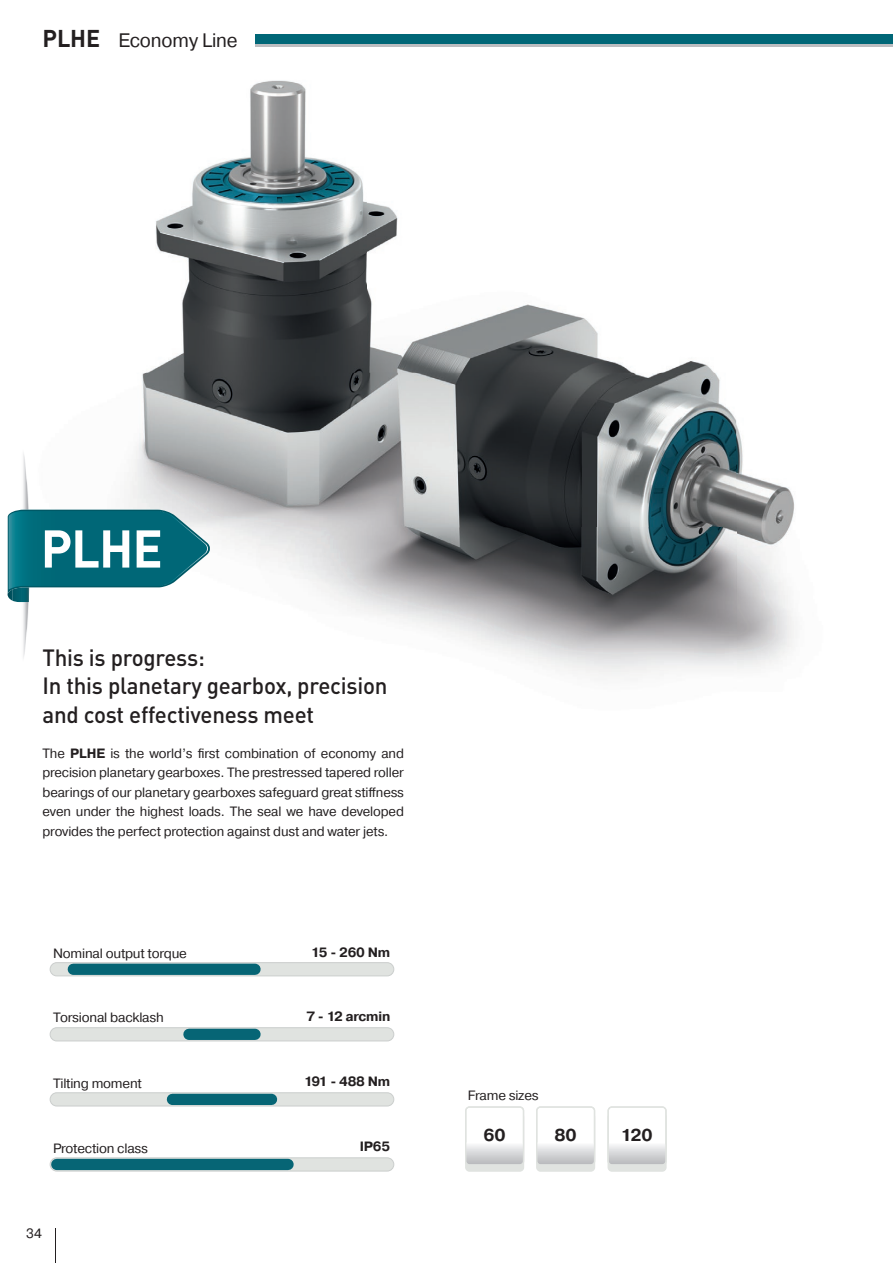
<style>
.page{position:relative;width:893px;height:1263px;background:#fff}
.page>*{position:absolute;margin:0;border:0;box-sizing:border-box;transform-origin:0 0}
.t1{font:700 52.2px "DIN Pro";color:#fff;scale:.96 1}
.t2{font:500 23.25px/28.5px "DIN Pro";letter-spacing:-.01em;color:#231f20;scale:.96 1}
.t3{font:19.5px "Pragmatica";letter-spacing:-.01em;color:#231f20}
.t4{font:700 17.25px "Pragmatica";color:#231f20}
.t5{font:13.5px/19.5px "Pragmatica";letter-spacing:-.015em;color:#231f20;text-align:justify}
.t6{font:700 13.5px "Pragmatica";letter-spacing:-.015em;color:#231f20}
.s1{font-family:"DIN Pro";font-weight:700;font-size:24px}
.s2{font-weight:700}
</style>
<div class="page">
<img style="left:128px;top:80px;width:607px;height:447px">
<img style="left:735px;top:419px;width:60px;height:251px">
<img style="left:211px;top:527px;width:525px;height:149px">
<img style="left:7px;top:516px;width:1px;height:80px">
<img style="left:23px;top:453px;width:5px;height:48px">
<img style="left:23px;top:603px;width:6px;height:55px">
<svg style="left:8px;top:501px;width:203px;height:102px"></svg>
<img style="left:13px;top:511px;width:143px;height:38px">
<img style="left:9px;top:511px;width:14px;height:6px">
<img style="left:156px;top:511px;width:1px;height:71px">
<img style="left:157px;top:511px;width:52px;height:75px">
<div style="left:466px;top:1113px;width:57px;height:58px;background:#e0e3e0;border-radius:4px"></div>
<div style="left:465px;top:1113px;width:59px;height:59px;border:1px solid #e0e3e0;border-radius:4px"></div>
<div style="left:466px;top:1107px;width:57px;height:58px;background:#fff;border-radius:4px"></div>
<svg style="left:466px;top:1145px;width:57px;height:20px"></svg>
<div style="left:465px;top:1106px;width:59px;height:59px;border:1px solid #e0e3e0;border-radius:4px"></div>
<div style="left:537px;top:1113px;width:57px;height:58px;background:#e0e3e0;border-radius:4px"></div>
<div style="left:536px;top:1113px;width:59px;height:59px;border:1px solid #e0e3e0;border-radius:4px"></div>
<div style="left:537px;top:1107px;width:57px;height:58px;background:#fff;border-radius:4px"></div>
<svg style="left:537px;top:1145px;width:57px;height:20px"></svg>
<div style="left:536px;top:1106px;width:59px;height:59px;border:1px solid #e0e3e0;border-radius:4px"></div>
<div style="left:608px;top:1113px;width:58px;height:58px;background:#e0e3e0;border-radius:4px"></div>
<div style="left:607px;top:1113px;width:60px;height:59px;border:1px solid #e0e3e0;border-radius:4px"></div>
<div style="left:608px;top:1107px;width:58px;height:58px;background:#fff;border-radius:4px"></div>
<svg style="left:608px;top:1145px;width:58px;height:20px"></svg>
<div style="left:607px;top:1106px;width:60px;height:59px;border:1px solid #e0e3e0;border-radius:4px"></div>
<div style="left:50px;top:963px;width:344px;height:13px;background:#e0e3e0;border-radius:7px"></div>
<div style="left:50px;top:962px;width:344px;height:14px;border:1px solid #cbcecd;border-radius:7px"></div>
<div style="left:50px;top:1028px;width:344px;height:13px;background:#e0e3e0;border-radius:7px"></div>
<div style="left:50px;top:1027px;width:344px;height:14px;border:1px solid #cbcecd;border-radius:7px"></div>
<div style="left:50px;top:1093px;width:344px;height:13px;background:#e0e3e0;border-radius:7px"></div>
<div style="left:50px;top:1092px;width:344px;height:14px;border:1px solid #cbcecd;border-radius:7px"></div>
<div style="left:50px;top:1158px;width:344px;height:13px;background:#e0e3e0;border-radius:7px"></div>
<div style="left:50px;top:1157px;width:344px;height:14px;border:1px solid #cbcecd;border-radius:7px"></div>
<div style="left:73px;top:964px;width:182px;height:11px;background:#066575"></div>
<div style="left:189px;top:1029px;width:66px;height:11px;background:#066575"></div>
<div style="left:172px;top:1094px;width:100px;height:11px;background:#066575"></div>
<div style="left:57px;top:1159px;width:231px;height:11px;background:#066575"></div>
<hr style="left:55px;top:1229px;width:1px;height:34px;background:#231f20">
<div style="left:256px;top:34px;width:637px;height:11px;background:#006777"></div>
<hr style="left:256px;top:45px;width:637px;height:2px;background:#bcbdc0">
<h3 class="t3" style="left:43px;top:28px;width:197px"><span class="s1">PLHE</span> Economy Line</h3>
<h1 class="t1" style="left:41px;top:508px;width:129px">PLHE</h1>
<h2 class="t2" style="left:43px;top:642px;width:361px">This is progress:<br>In this planetary gearbox, precision and cost effectiveness meet</h2>
<p class="t5" style="left:43px;top:744px;width:363px">The <span class="s2">PLHE</span> is the world’s first combination of economy and precision planetary gearboxes. The prestressed tapered roller bearings of our planetary gearboxes safeguard great stiffness even under the highest loads. The seal we have developed provides the perfect protection against dust and water jets.</p>
<p class="t5" style="left:53px;top:944px;width:135px">Nominal output torque</p>
<p class="t5" style="left:53px;top:1008px;width:112px">Torsional backlash</p>
<p class="t5" style="left:53px;top:1074px;width:90px">Tilting moment</p>
<p class="t5" style="left:53px;top:1139px;width:96px">Protection class</p>
<p class="t5" style="left:26px;top:1224px;width:17px">34</p>
<p class="t6" style="left:311px;top:943px;width:81px">15 - 260 Nm</p>
<p class="t6" style="left:306px;top:1007px;width:85px">7 - 12 arcmin</p>
<p class="t6" style="left:304px;top:1073px;width:88px">191 - 488 Nm</p>
<p class="t6" style="left:360px;top:1138px;width:32px">IP65</p>
<p class="t5" style="left:468px;top:1086px;width:72px">Frame sizes</p>
<p class="t4" style="left:483px;top:1124px;width:24px">60</p>
<p class="t4" style="left:554px;top:1124px;width:24px">80</p>
<p class="t4" style="left:621px;top:1124px;width:33px">120</p>
</div>
